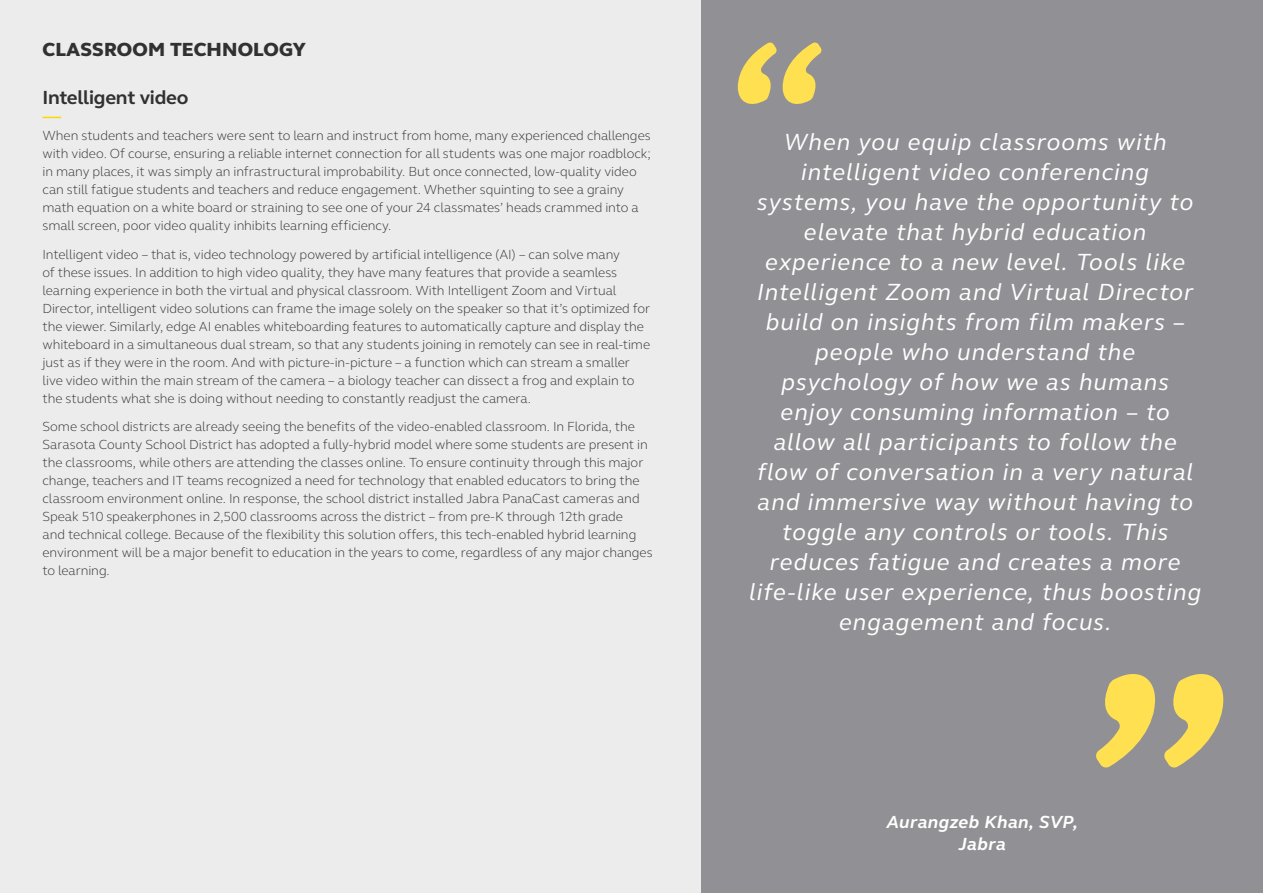
<style>
.page{position:relative;width:1263px;height:893px;background:#ececed}
.page>*{position:absolute;margin:0;border:0;box-sizing:border-box;transform-origin:0 0}
.t1{font:italic 24px/30px "GN Elliot";letter-spacing:.04em;color:#fff;text-align:center}
.t2{font:800 19.5px "GN Elliot";letter-spacing:.005em;color:#313130}
.t3{font:700 19.5px "GN Elliot";letter-spacing:-.01em;color:#313130}
.t4{font:italic 700 18px/21.6px "GN Elliot";letter-spacing:.02em;color:#fff;text-align:center}
.t5{font:300 13.5px/18px "GN Elliot";letter-spacing:-.005em;color:#313130}
</style>
<div class="page">
<div style="left:702px;top:0;width:561px;height:893px;background:#919094"></div>
<svg style="left:1096px;top:674px;width:127px;height:94px"></svg>
<svg style="left:738px;top:42px;width:84px;height:62px"></svg>
<svg style="left:43px;top:117px;width:18px;height:1px"></svg>
<h2 class="t2" style="left:43px;top:36px;width:265px">CLASSROOM TECHNOLOGY</h2>
<h2 class="t3" style="left:43px;top:84px;width:148px">Intelligent video</h2>
<p class="t5" style="left:43px;top:126px;width:610px">When students and teachers were sent to learn and instruct from home, many experienced challenges with video. Of course, ensuring a reliable internet connection for all students was one major roadblock; in many places, it was simply an infrastructural improbability. But once connected, low-quality video can still fatigue students and teachers and reduce engagement. Whether squinting to see a grainy math equation on a white board or straining to see one of your 24 classmates’ heads crammed into a small screen, poor video quality inhibits learning efficiency.</p>
<p class="t5" style="left:43px;top:245px;width:609px">Intelligent video – that is, video technology powered by artificial intelligence (AI) – can solve many<br>of these issues. In addition to high video quality, they have many features that provide a seamless learning experience in both the virtual and physical classroom. With Intelligent Zoom and Virtual Director, intelligent video solutions can frame the image solely on the speaker so that it’s optimized for the viewer. Similarly, edge AI enables whiteboarding features to automatically capture and display the whiteboard in a simultaneous dual stream, so that any students joining in remotely can see in real-time just as if they were in the room. And with picture-in-picture – a function which can stream a smaller live video within the main stream of the camera – a biology teacher can dissect a frog and explain to the students what she is doing without needing to constantly readjust the camera.</p>
<p class="t5" style="left:43px;top:417px;width:612px">Some school districts are already seeing the benefits of the video-enabled classroom. In Florida, the Sarasota County School District has adopted a fully-hybrid model where some students are present in the classrooms, while others are attending the classes online. To ensure continuity through this major change, teachers and IT teams recognized a need for technology that enabled educators to bring the classroom environment online. In response, the school district installed Jabra PanaCast cameras and Speak 510 speakerphones in 2,500 classrooms across the district – from pre-K through 12th grade<br>and technical college. Because of the flexibility this solution offers, this tech-enabled hybrid learning environment will be a major benefit to education in the years to come, regardless of any major changes to learning.</p>
<p class="t1" style="left:749px;top:126px;width:454px">When you equip classrooms with intelligent video conferencing systems, you have the opportunity to elevate that hybrid education experience to a new level. Tools like Intelligent Zoom and Virtual Director build on insights from film makers – people who understand the psychology of how we as humans enjoy consuming information – to allow all participants to follow the flow of conversation in a very natural and immersive way without having to toggle any controls or tools. This reduces fatigue and creates a more life-like user experience, thus boosting engagement and focus.</p>
<h3 class="t4" style="left:887px;top:811px;width:193px">Aurangzeb Khan, SVP,<br>Jabra</h3>
</div>
